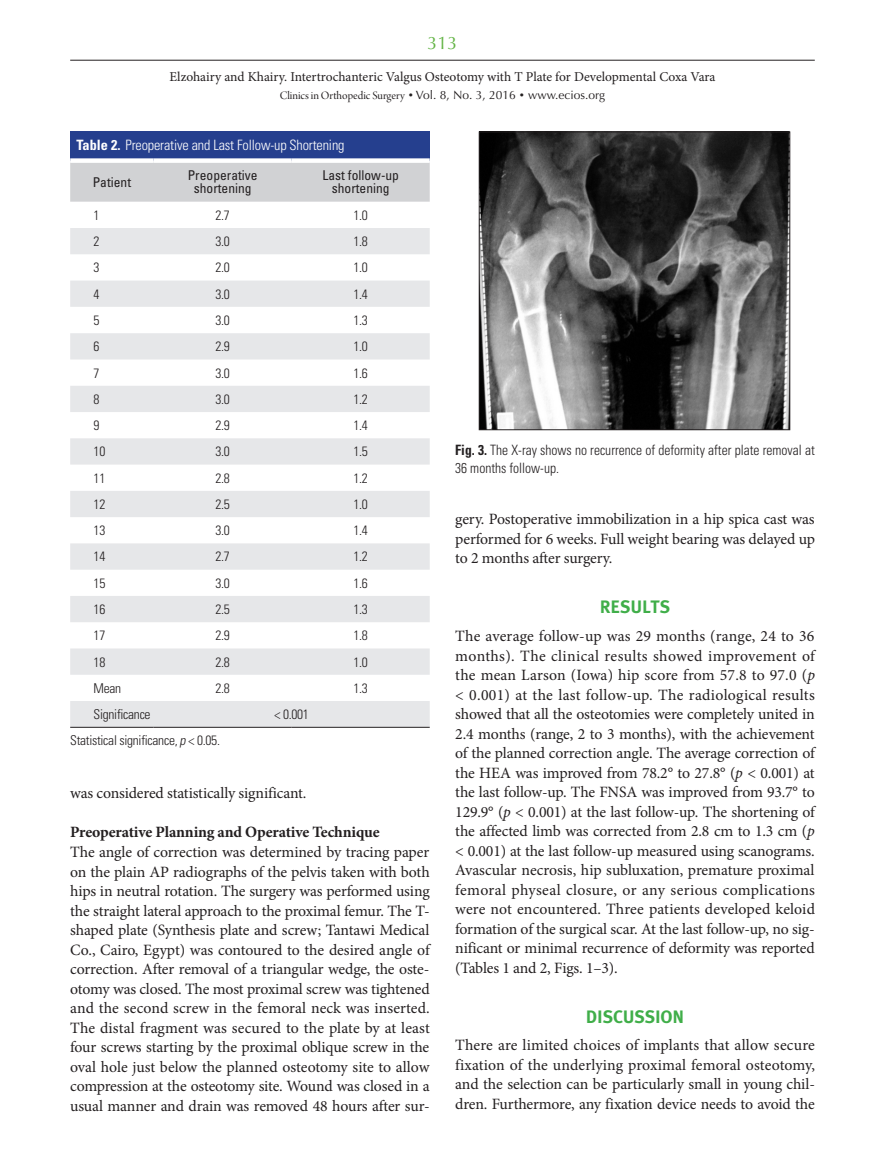
<style>
.page{position:relative;width:885px;height:1170px;background:#fff}
.page>*{position:absolute;margin:0;border:0;box-sizing:border-box;transform-origin:0 0}
.t1{font:700 18px "Meta Plus";letter-spacing:-.01em;color:#40ae49}
.t2{font:18px "Optima LT Std";color:#63b445}
.t3{font:15.75px/19.5px "Minion Pro";letter-spacing:-.01em;color:#231f20;text-align:justify}
.t4{font:700 15.75px "Minion Pro";letter-spacing:-.01em;color:#231f20}
.t5{font:300 condensed 14.25px/18px "Univers";color:#231f20;scale:.95 1}
.t6{font:300 condensed 14.25px "Univers";letter-spacing:-.01em;color:#fff}
.t7{font:300 condensed 13.5px "Univers";letter-spacing:-.02em;color:#231f20}
.t8{font:13.5px "Minion Pro";letter-spacing:-.005em;color:#231f20}
.t9{font:condensed 13.5px/13.5px "Univers";color:#231f20;text-align:center}
.t10{font:12px "Optima LT Std";color:#231f20}
.s1{font-family:"Arno Pro Display"}
.s2{font-size:9px}
.s3{font-weight:700}
.s4{font-style:italic}
</style>
<div class="page">
<hr style="left:70px;top:60px;width:744px;height:1px;background:#231f20">
<div style="left:70px;top:131px;width:359px;height:30px;background:#253f8e"></div>
<div style="left:70px;top:163px;width:359px;height:39px;background:#d1d2d4"></div>
<svg style="left:70px;top:228px;width:359px;height:498px;fill:#e6e7e9"></svg>
<div style="left:70px;top:158px;width:84px;height:5px;background:#fff"></div>
<div style="left:154px;top:158px;width:138px;height:5px;background:#fff"></div>
<div style="left:292px;top:158px;width:137px;height:5px;background:#fff"></div>
<hr style="left:70px;top:726px;width:84px;height:1px;background:#231f20">
<hr style="left:154px;top:726px;width:138px;height:1px;background:#231f20">
<hr style="left:292px;top:726px;width:137px;height:1px;background:#231f20">
<img style="left:481px;top:134px;width:307px;height:294px">
<div style="left:479px;top:132px;width:311px;height:298px;border:1px solid #231f20"></div>
<p class="t2" style="left:427px;top:32px;width:32px">313</p>
<p class="t8" style="left:169px;top:68px;width:547px">Elzohairy and Khairy. Intertrochanteric Valgus Osteotomy with T Plate for Developmental Coxa Vara</p>
<p class="t10" style="left:280px;top:88px;width:327px"><span class="s1">Clinics in Orthopedic Surgery</span> <span class="s2">•</span> Vol. 8, No. 3, 2016 <span class="s2">•</span> www.ecios.org</p>
<p class="t6" style="left:77px;top:136px;width:269px"><span class="s3">Table 2.</span> Preoperative and Last Follow-up Shortening</p>
<p class="t9" style="left:93px;top:175px;width:40px">Patient</p>
<p class="t9" style="left:188px;top:168px;width:71px">Preoperative shortening</p>
<p class="t9" style="left:322px;top:168px;width:78px">Last follow-up shortening</p>
<p class="t7" style="left:94px;top:207px;width:7px">1</p>
<p class="t7" style="left:215px;top:207px;width:16px">2.7</p>
<p class="t7" style="left:353px;top:207px;width:16px">1.0</p>
<p class="t7" style="left:94px;top:233px;width:7px">2</p>
<p class="t7" style="left:215px;top:233px;width:16px">3.0</p>
<p class="t7" style="left:353px;top:233px;width:16px">1.8</p>
<p class="t7" style="left:94px;top:259px;width:7px">3</p>
<p class="t7" style="left:215px;top:259px;width:16px">2.0</p>
<p class="t7" style="left:353px;top:259px;width:16px">1.0</p>
<p class="t7" style="left:94px;top:286px;width:7px">4</p>
<p class="t7" style="left:215px;top:286px;width:16px">3.0</p>
<p class="t7" style="left:353px;top:286px;width:16px">1.4</p>
<p class="t7" style="left:94px;top:312px;width:7px">5</p>
<p class="t7" style="left:215px;top:312px;width:16px">3.0</p>
<p class="t7" style="left:353px;top:312px;width:16px">1.3</p>
<p class="t7" style="left:94px;top:338px;width:7px">6</p>
<p class="t7" style="left:215px;top:338px;width:16px">2.9</p>
<p class="t7" style="left:353px;top:338px;width:16px">1.0</p>
<p class="t7" style="left:94px;top:364px;width:7px">7</p>
<p class="t7" style="left:215px;top:364px;width:16px">3.0</p>
<p class="t7" style="left:353px;top:364px;width:16px">1.6</p>
<p class="t7" style="left:94px;top:391px;width:7px">8</p>
<p class="t7" style="left:215px;top:391px;width:16px">3.0</p>
<p class="t7" style="left:353px;top:391px;width:16px">1.2</p>
<p class="t7" style="left:94px;top:417px;width:7px">9</p>
<p class="t7" style="left:215px;top:417px;width:16px">2.9</p>
<p class="t7" style="left:353px;top:417px;width:16px">1.4</p>
<p class="t7" style="left:94px;top:443px;width:13px">10</p>
<p class="t7" style="left:215px;top:443px;width:16px">3.0</p>
<p class="t7" style="left:353px;top:443px;width:16px">1.5</p>
<p class="t7" style="left:94px;top:469px;width:13px">11</p>
<p class="t7" style="left:215px;top:469px;width:16px">2.8</p>
<p class="t7" style="left:353px;top:469px;width:16px">1.2</p>
<p class="t7" style="left:94px;top:496px;width:13px">12</p>
<p class="t7" style="left:215px;top:496px;width:16px">2.5</p>
<p class="t7" style="left:353px;top:496px;width:16px">1.0</p>
<p class="t7" style="left:94px;top:522px;width:13px">13</p>
<p class="t7" style="left:215px;top:522px;width:16px">3.0</p>
<p class="t7" style="left:353px;top:522px;width:16px">1.4</p>
<p class="t7" style="left:94px;top:548px;width:13px">14</p>
<p class="t7" style="left:215px;top:548px;width:16px">2.7</p>
<p class="t7" style="left:353px;top:548px;width:16px">1.2</p>
<p class="t7" style="left:94px;top:574px;width:13px">15</p>
<p class="t7" style="left:215px;top:574px;width:16px">3.0</p>
<p class="t7" style="left:353px;top:574px;width:16px">1.6</p>
<p class="t7" style="left:94px;top:601px;width:13px">16</p>
<p class="t7" style="left:215px;top:601px;width:16px">2.5</p>
<p class="t7" style="left:353px;top:601px;width:16px">1.3</p>
<p class="t7" style="left:94px;top:627px;width:13px">17</p>
<p class="t7" style="left:215px;top:627px;width:16px">2.9</p>
<p class="t7" style="left:353px;top:627px;width:16px">1.8</p>
<p class="t7" style="left:94px;top:653px;width:13px">18</p>
<p class="t7" style="left:215px;top:653px;width:16px">2.8</p>
<p class="t7" style="left:353px;top:653px;width:16px">1.0</p>
<p class="t7" style="left:94px;top:680px;width:29px">Mean</p>
<p class="t7" style="left:215px;top:680px;width:16px">2.8</p>
<p class="t7" style="left:353px;top:680px;width:16px">1.3</p>
<p class="t7" style="left:94px;top:706px;width:58px">Significance</p>
<p class="t7" style="left:274px;top:706px;width:36px">&lt; 0.001</p>
<p class="t7" style="left:70px;top:732px;width:151px">Statistical significance, <span class="s4">p</span> &lt; 0.05.</p>
<p class="t3" style="left:70px;top:783px;width:238px">was considered statistically significant.</p>
<p class="t4" style="left:70px;top:821px;width:311px">Preoperative Planning and Operative Technique</p>
<p class="t3" style="left:70px;top:842px;width:361px">The angle of correction was determined by tracing paper on the plain AP radiographs of the pelvis taken with both hips in neutral rotation. The surgery was performed using the straight lateral approach to the proximal femur. The T&shy;shaped plate (Synthesis plate and screw; Tantawi Medical Co., Cairo, Egypt) was contoured to the desired angle of correction. After removal of a triangular wedge, the oste&shy;otomy was closed. The most proximal screw was tightened and the second screw in the femoral neck was inserted.<br>The distal fragment was secured to the plate by at least four screws starting by the proximal oblique screw in the oval hole just below the planned osteotomy site to allow compression at the osteotomy site. Wound was closed in a usual manner and drain was removed 48 hours after sur-</p>
<p class="t5" style="left:455px;top:441px;width:380px"><span class="s3">Fig. 3.</span> The X-ray shows no recurrence of deformity after plate removal at<br>36 months follow-up.</p>
<p class="t3" style="left:455px;top:509px;width:361px">gery. Postoperative immobilization in a hip spica cast was performed for 6 weeks. Full weight bearing was delayed up to 2 months after surgery.</p>
<p class="t1" style="left:599px;top:596px;width:72px">RESULTS</p>
<p class="t3" style="left:455px;top:626px;width:361px">The average follow-up was 29 months (range, 24 to 36 months). The clinical results showed improvement of the mean Larson (Iowa) hip score from 57.8 to 97.0 (<span class="s4">p </span>&lt; 0.001) at the last follow-up. The radiological results showed that all the osteotomies were completely united in 2.4 months (range, 2 to 3 months), with the achievement of the planned correction angle. The average correction of the HEA was improved from 78.2° to 27.8° (<span class="s4">p</span> &lt; 0.001) at the last follow-up. The FNSA was improved from 93.7° to 129.9° (<span class="s4">p</span> &lt; 0.001) at the last follow-up. The shortening of the affected limb was corrected from 2.8 cm to 1.3 cm (<span class="s4">p </span>&lt; 0.001) at the last follow-up measured using scanograms.<br>Avascular necrosis, hip subluxation, premature proximal femoral physeal closure, or any serious complications were not encountered. Three patients developed keloid formation of the surgical scar. At the last follow-up, no sig&shy;nificant or minimal recurrence of deformity was reported (Tables 1 and 2, Figs. 1–3).</p>
<p class="t1" style="left:586px;top:1005px;width:100px">DISCUSSION</p>
<p class="t3" style="left:455px;top:1035px;width:361px">There are limited choices of implants that allow secure fixation of the underlying proximal femoral osteotomy, and the selection can be particularly small in young chil&shy;dren. Furthermore, any fixation device needs to avoid the</p>
</div>
